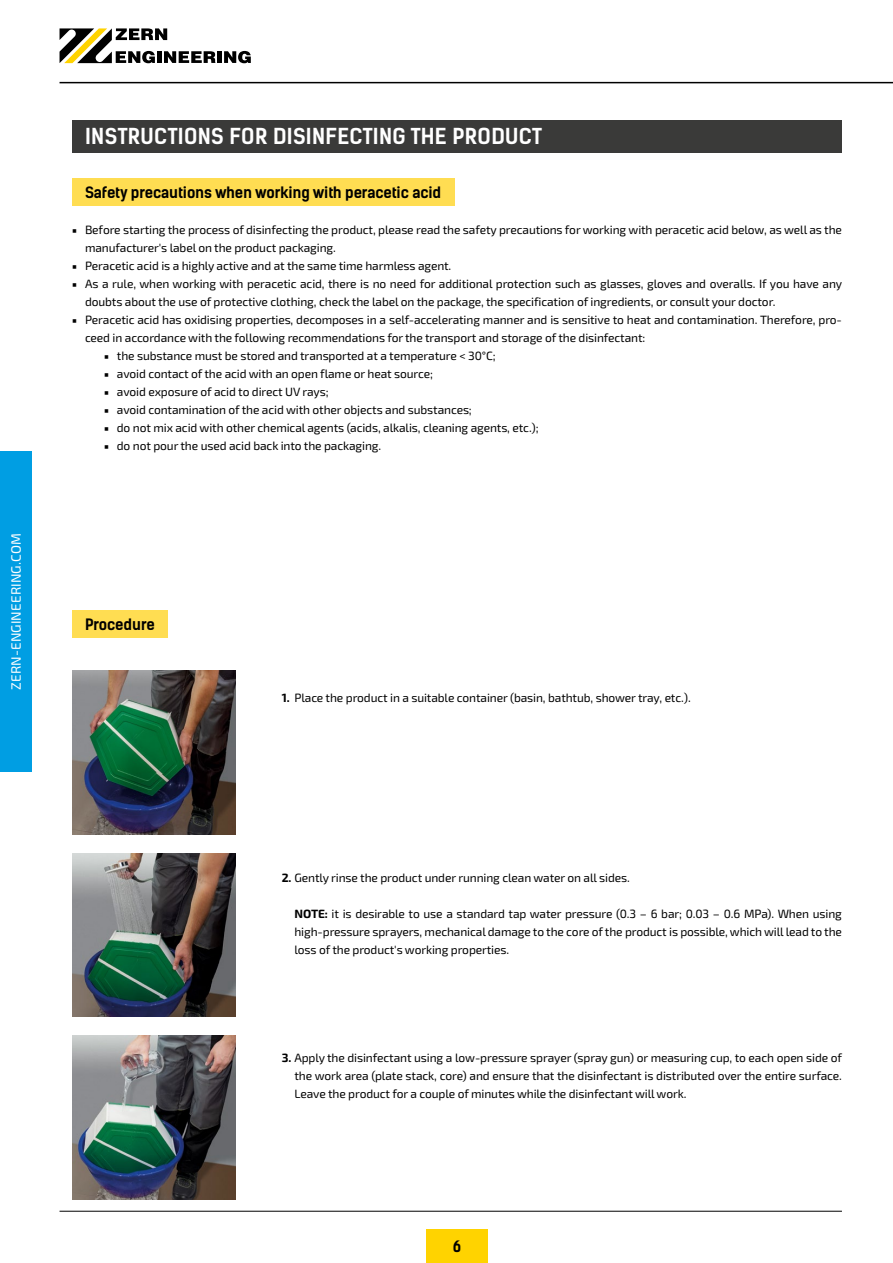
<style>
.page{position:relative;width:893px;height:1263px;background:#fff}
.page>*{position:absolute;margin:0;border:0;box-sizing:border-box;transform-origin:0 0}
.t1{font:21px "Kelson Sans Bold RU";letter-spacing:.015em;color:#fff}
.t2{font:15px "Kelson Sans Bold RU";letter-spacing:-.01em;color:#000}
.t3{font:13.5px "Exo 2.0";letter-spacing:.01em;color:#fff}
.t4{font:12px/18px "Exo 2.0";letter-spacing:-.01em;color:#000}
.s1{font-family:"Minion Pro";font-weight:700}
.s2{font-weight:700}
</style>
<div class="page">
<div style="left:72px;top:120px;width:770px;height:33px;background:#3a3a39"></div>
<div style="left:72px;top:178px;width:382px;height:28px;background:#ffdd52"></div>
<div style="left:72px;top:610px;width:96px;height:28px;background:#ffdd52"></div>
<img style="left:72px;top:671px;width:164px;height:163px">
<img style="left:72px;top:853px;width:164px;height:164px">
<img style="left:72px;top:1036px;width:164px;height:163px">
<hr style="left:60px;top:82px;width:833px;height:1px;background:#000">
<div style="left:217px;top:51px;width:5px;height:12px;background:#000"></div>
<svg style="left:224px;top:51px;width:27px;height:12px"></svg>
<svg style="left:60px;top:28px;width:156px;height:35px"></svg>
<div style="left:426px;top:1230px;width:62px;height:33px;background:#ffd300"></div>
<hr style="left:60px;top:1211px;width:782px;height:1px;background:#000">
<div style="left:0;top:451px;width:32px;height:320px;background:#009ee3"></div>
<p class="t3" style="left:8px;top:690px;width:158px;rotate:-90deg">ZERN-ENGINEERING.COM</p>
<h1 class="t1" style="left:85px;top:123px;width:458px">INSTRUCTIONS FOR DISINFECTING THE PRODUCT</h1>
<p class="t2" style="left:85px;top:183px;width:358px">Safety precautions when working with peracetic acid</p>
<p class="t4" style="left:85px;top:221px;width:758px;text-indent:-13px"><span class="s1">■</span> Before starting the process of disinfecting the product, please read the safety precautions for working with peracetic acid below, as well as the manufacturer's label on the product packaging.</p>
<p class="t4" style="left:72px;top:257px;width:381px"><span class="s1">■</span> Peracetic acid is a highly active and at the same time harmless agent.</p>
<p class="t4" style="left:85px;top:275px;width:759px;text-indent:-13px"><span class="s1">■</span> As a rule, when working with peracetic acid, there is no need for additional protection such as glasses, gloves and overalls. If you have any doubts about the use of protective clothing, check the label on the package, the specification of ingredients, or consult your doctor.</p>
<p class="t4" style="left:85px;top:311px;width:758px;text-indent:-13px"><span class="s1">■</span> Peracetic acid has oxidising properties, decomposes in a self-accelerating manner and is sensitive to heat and contamination. Therefore, pro&shy;ceed in accordance with the following recommendations for the transport and storage of the disinfectant:</p>
<p class="t4" style="left:104px;top:347px;width:393px"><span class="s1">■</span> the substance must be stored and transported at a temperature &lt; 30°C;</p>
<p class="t4" style="left:104px;top:365px;width:330px"><span class="s1">■</span> avoid contact of the acid with an open flame or heat source;</p>
<p class="t4" style="left:104px;top:383px;width:226px"><span class="s1">■</span> avoid exposure of acid to direct UV rays;</p>
<p class="t4" style="left:104px;top:401px;width:369px"><span class="s1">■</span> avoid contamination of the acid with other objects and substances;</p>
<p class="t4" style="left:104px;top:419px;width:436px"><span class="s1">■</span> do not mix acid with other chemical agents (acids, alkalis, cleaning agents, etc.);</p>
<p class="t4" style="left:104px;top:437px;width:279px"><span class="s1">■</span> do not pour the used acid back into the packaging.</p>
<p class="t2" style="left:85px;top:615px;width:71px">Procedure</p>
<p class="t4" style="left:282px;top:689px;width:411px"><span class="s2">1.</span> Place the product in a suitable container (basin, bathtub, shower tray, etc.).</p>
<p class="t4" style="left:282px;top:869px;width:350px"><span class="s2">2.</span> Gently rinse the product under running clean water on all sides.</p>
<p class="t4" style="left:294px;top:905px;width:549px;text-align:justify"><span class="s2">NOTE:</span> it is desirable to use a standard tap water pressure (0.3 – 6 bar; 0.03 – 0.6 MPa). When using high-pressure sprayers, mechanical damage to the core of the product is possible, which will lead to the loss of the product's working properties.</p>
<p class="t4" style="left:294px;top:1049px;width:549px;text-align:justify;text-indent:-13px"><span class="s2">3.</span> Apply the disinfectant using a low-pressure sprayer (spray gun) or measuring cup, to each open side of the work area (plate stack, core) and ensure that the disinfectant is distributed over the entire surface.<br>Leave the product for a couple of minutes while the disinfectant will work.</p>
<p class="t2" style="left:453px;top:1237px;width:10px">6</p>
</div>
